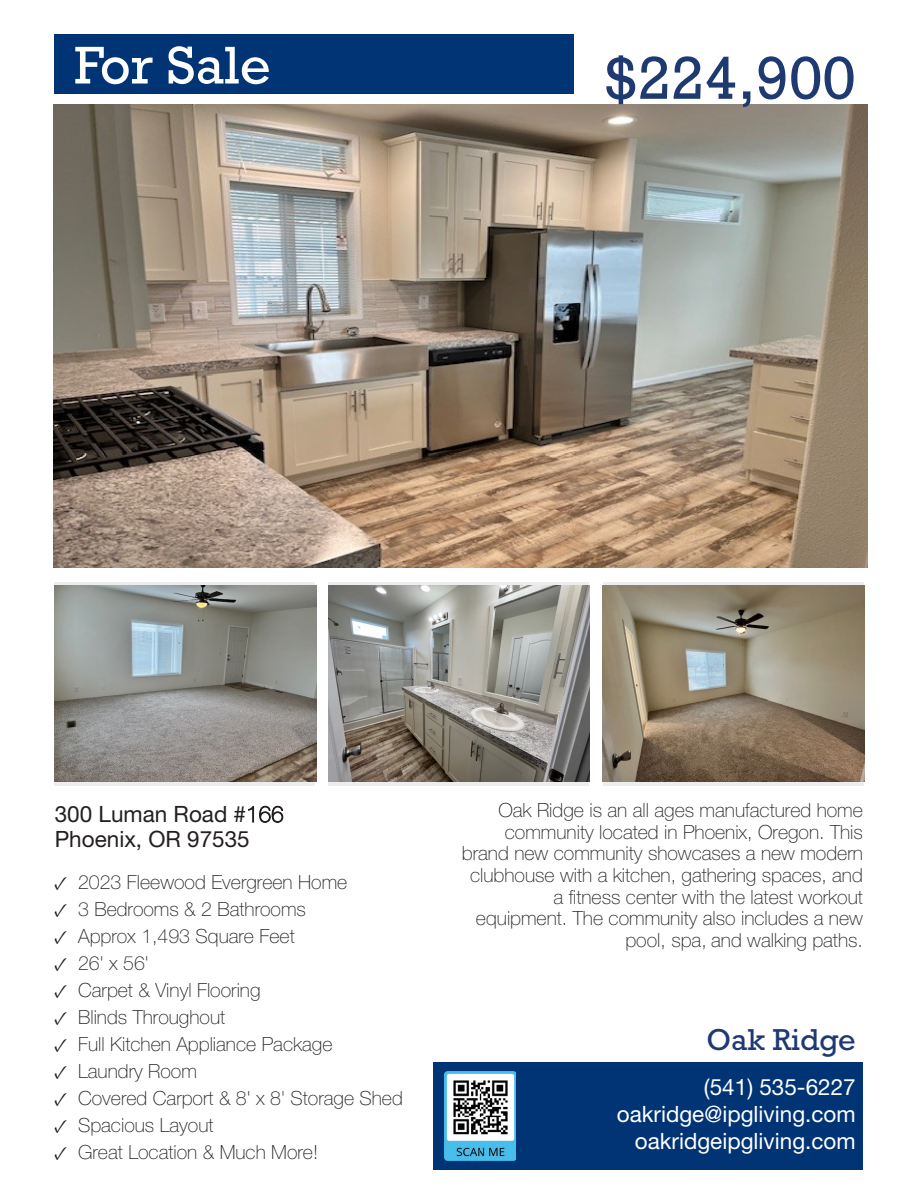
<style>
.page{position:relative;width:918px;height:1188px;background:#fff}
.page>*{position:absolute;margin:0;border:0;box-sizing:border-box;transform-origin:0 0}
.t1{font:61.5px "Rockwell";color:#1f3a71}
.t2{font:54px "Rockwell";color:#fff}
.t3{font:30.75px "Rockwell";color:#1f3a72}
.t4{font:22.5px/27px "Helvetica Neue LT Std";color:#fff;text-align:right}
.t5{font:22.5px/25.3px "Helvetica Neue LT Std";color:#231f20}
.t6{font:100 19.5px/21.8px "Helvetica Neue LT Std";color:#231f20;text-align:right}
.s1{font-weight:100}
.s2{font-family:"Minion Pro";font-weight:400}
</style>
<div class="page">
<img style="left:54px;top:104px;width:813px;height:463px">
<div style="left:54px;top:582px;width:261px;height:204px;background:linear-gradient(to right,#ededee,#ededee)"></div>
<img style="left:54px;top:586px;width:262px;height:196px">
<div style="left:329px;top:582px;width:260px;height:204px;background:linear-gradient(to right,#ededee,#ededee)"></div>
<img style="left:328px;top:586px;width:262px;height:196px">
<div style="left:603px;top:582px;width:261px;height:204px;background:linear-gradient(to right,#ededee,#ededee)"></div>
<img style="left:603px;top:586px;width:261px;height:196px">
<div style="left:55px;top:34px;width:519px;height:60px;background:#013475"></div>
<div style="left:434px;top:1062px;width:429px;height:108px;background:#013475"></div>
<img style="left:445px;top:1072px;width:71px;height:88px">
<h2 class="t2" style="left:74px;top:47px;width:198px">For Sale</h2>
<h1 class="t1" style="left:604px;top:57px;width:253px">$224,900</h1>
<p class="t5" style="left:55px;top:804px;width:230px">300 Luman Road #<span class="s1">166<br></span>Phoenix, OR 97535</p>
<p class="t6" style="left:54px;top:873px;width:295px"><span class="s2">✓</span> 2023 Fleewood Evergreen Home</p>
<p class="t6" style="left:54px;top:898px;width:254px"><span class="s2">✓</span> 3 Bedrooms &amp; 2 Bathrooms</p>
<p class="t6" style="left:54px;top:927px;width:242px"><span class="s2">✓</span> Approx 1,493 Square Feet</p>
<p class="t6" style="left:54px;top:954px;width:96px"><span class="s2">✓</span> 26' x 56'</p>
<p class="t6" style="left:54px;top:981px;width:208px"><span class="s2">✓</span> Carpet &amp; Vinyl Flooring</p>
<p class="t6" style="left:54px;top:1008px;width:173px"><span class="s2">✓</span> Blinds Throughout</p>
<p class="t6" style="left:54px;top:1035px;width:280px"><span class="s2">✓</span> Full Kitchen Appliance Package</p>
<p class="t6" style="left:54px;top:1062px;width:144px"><span class="s2">✓</span> Laundry Room</p>
<p class="t6" style="left:54px;top:1089px;width:350px"><span class="s2">✓</span> Covered Carport &amp; 8' x 8' Storage Shed</p>
<p class="t6" style="left:54px;top:1116px;width:161px"><span class="s2">✓</span> Spacious Layout</p>
<p class="t6" style="left:54px;top:1143px;width:266px"><span class="s2">✓</span> Great Location &amp; Much More!</p>
<p class="t6" style="left:462px;top:801px;width:403px">Oak Ridge is an all ages manufactured home community located in Phoenix, Oregon. This brand new community showcases a new modern clubhouse with a kitchen, gathering spaces, and a fi tness center with the latest workout equipment. The community also includes a new pool, spa, and walking paths.</p>
<h3 class="t3" style="left:706px;top:1029px;width:151px">Oak Ridge</h3>
<p class="t4" style="left:617px;top:1076px;width:240px">(541) 535-6227 oakridge@ipgliving.com oakridgeipgliving.com</p>
</div>
